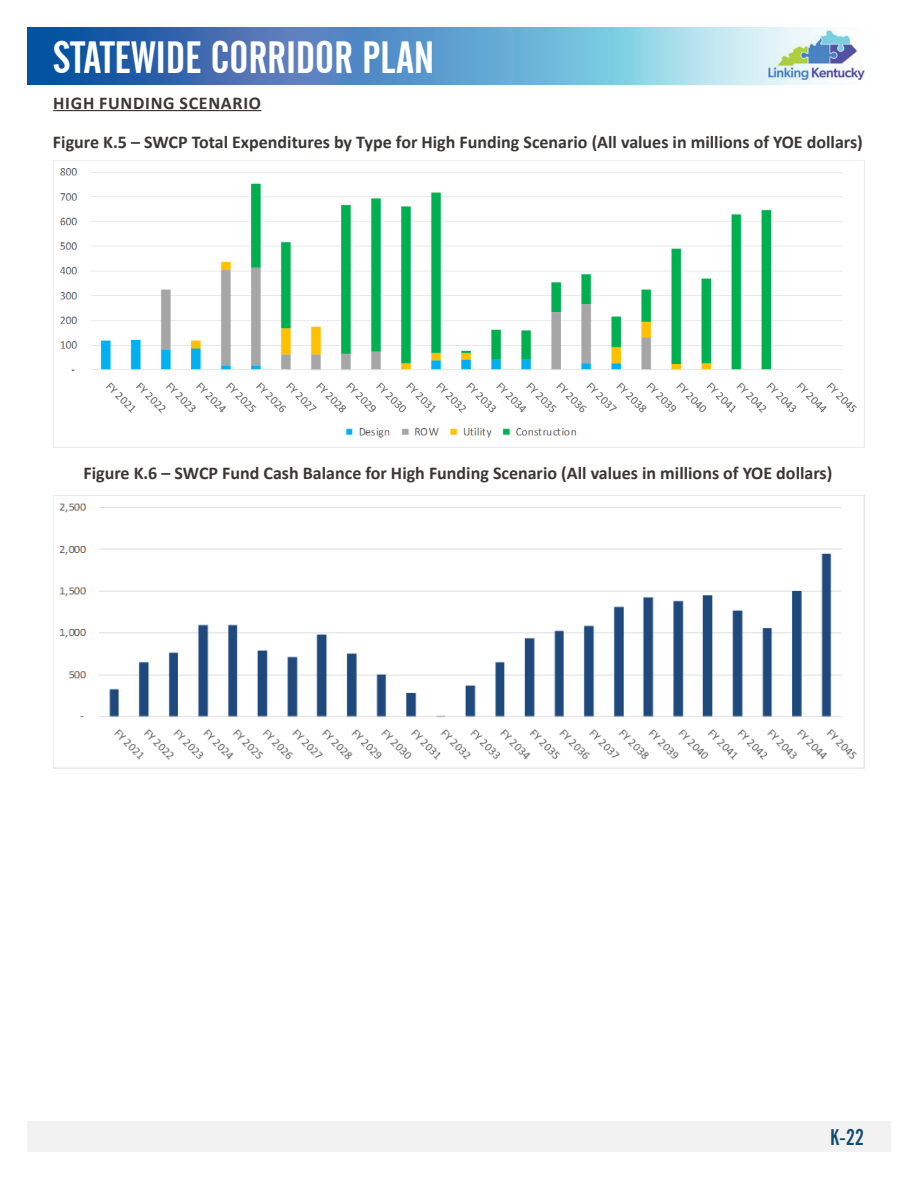
<style>
.page{position:relative;width:918px;height:1188px;background:#fff}
.page>*{position:absolute;margin:0;border:0;box-sizing:border-box;transform-origin:0 0}
.t1{font:45px "Alternate Gothic No 2 BT";color:#fff}
.t2{font:22.5px "Alternate Gothic No 2 BT";color:#124c6d}
.t3{font:700 18px "Calibri";color:#3b3635}
.t4{font:700 18px "Calibri";letter-spacing:.04em;color:#3b3635}
</style>
<div class="page">
<div style="left:27px;top:1122px;width:864px;height:30px;background:#f2f2f2"></div>
<svg style="left:27px;top:27px;width:838px;height:57px;background:#6199c9"></svg>
<img style="left:768px;top:31px;width:96px;height:49px">
<hr style="left:53px;top:110px;width:208px;height:1px;background:#3b3635">
<img style="left:53px;top:161px;width:811px;height:287px">
<img style="left:53px;top:495px;width:811px;height:273px">
<h1 class="t1" style="left:53px;top:32px;width:383px">STATEWIDE CORRIDOR PLAN</h1>
<p class="t4" style="left:53px;top:90px;width:209px">HIGH FUNDING SCENARIO</p>
<p class="t3" style="left:53px;top:129px;width:811px">Figure K.5 – SWCP Total Expenditures by Type for High Funding Scenario (All values in millions of YOE dollars)</p>
<p class="t3" style="left:83px;top:460px;width:750px">Figure K.6 – SWCP Fund Cash Balance for High Funding Scenario (All values in millions of YOE dollars)</p>
<p class="t2" style="left:830px;top:1125px;width:35px">K-22</p>
</div>
